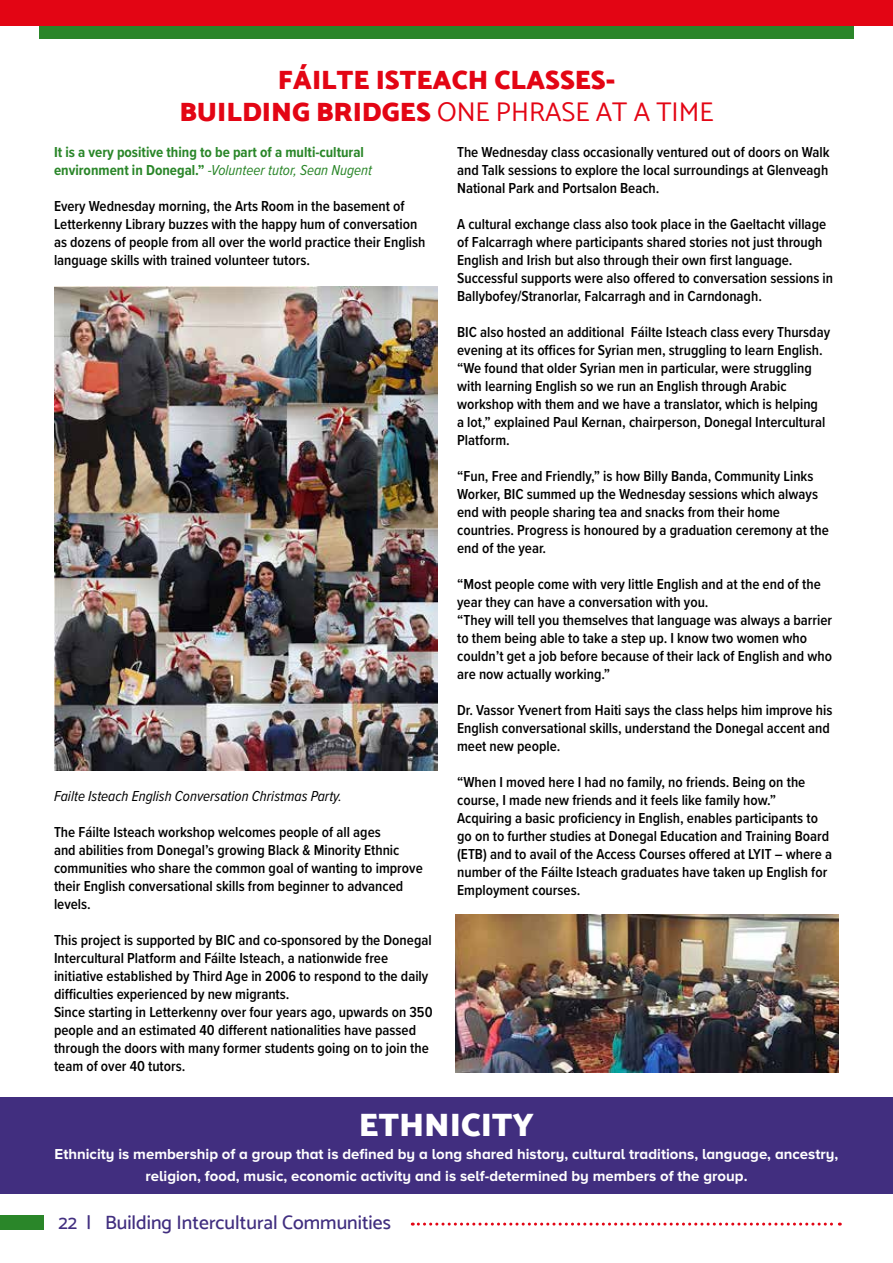
<style>
.page{position:relative;width:893px;height:1263px;background:#fff}
.page>*{position:absolute;margin:0;border:0;box-sizing:border-box;transform-origin:0 0}
.t1{font:900 33px "Catamaran";color:#fff}
.t2{font:900 27px/32.4px "Catamaran";color:#e30514;text-align:center}
.t3{font:500 19.5px "Catamaran";color:#412e7f}
.t4{font:600 15px/18px "Proxima Nova Cond";color:#000}
.t5{font:700 15px/22.5px "Proxima Nova A";color:#fff;text-align:center}
.t6{font:700 15px/18px "Proxima Nova Cond";color:#2a8629}
.t7{font:italic 15px "Proxima Nova Cond";color:#000}
.s1{font-weight:400}
.s2{font-weight:400;font-style:italic}
</style>
<div class="page">
<div style="left:39px;top:0;width:815px;height:38px;background:#2a8629"></div>
<div style="left:0;top:0;width:893px;height:25px;background:#e30514"></div>
<div style="left:0;top:1215px;width:44px;height:15px;background:#2a8629"></div>
<svg style="left:412px;top:1222px;width:428px;height:3px"></svg>
<img style="left:455px;top:914px;width:384px;height:159px">
<img style="left:54px;top:286px;width:383px;height:484px">
<div style="left:0;top:1097px;width:893px;height:96px;background:#412e7f"></div>
<hr style="left:892px;top:0;width:1px;height:1263px;background:#412e7f">
<h2 class="t2" style="left:179px;top:63px;width:535px">FÁILTE ISTEACH CLASSES-<br>BUILDING BRIDGES <span class="s1">ONE PHRASE AT A TIME</span></h2>
<p class="t6" style="left:54px;top:143px;width:320px">It is a very positive thing to be part of a multi-cultural environment in Donegal.” <span class="s2">-Volunteer tutor, Sean Nugent</span></p>
<p class="t4" style="left:54px;top:197px;width:373px">Every Wednesday morning, the Arts Room in the basement of Letterkenny Library buzzes with the happy hum of conversation as dozens of people from all over the world practice their English language skills with trained volunteer tutors.</p>
<p class="t4" style="left:457px;top:143px;width:374px;text-align:justify">The Wednesday class occasionally ventured out of doors on Walk and Talk sessions to explore the local surroundings at Glenveagh National Park and Portsalon Beach.</p>
<p class="t4" style="left:457px;top:215px;width:378px">A cultural exchange class also took place in the Gaeltacht village of Falcarragh where participants shared stories not just through English and Irish but also through their own first language.<br>Successful supports were also offered to conversation sessions in Ballybofey/Stranorlar, Falcarragh and in Carndonagh.</p>
<p class="t4" style="left:457px;top:323px;width:375px">BIC also hosted an additional Fáilte Isteach class every Thursday evening at its offices for Syrian men, struggling to learn English. “We found that older Syrian men in particular, were struggling with learning English so we run an English through Arabic workshop with them and we have a translator, which is helping<br>a lot,” explained Paul Kernan, chairperson, Donegal Intercultural Platform.</p>
<p class="t4" style="left:457px;top:467px;width:373px">“Fun, Free and Friendly,” is how Billy Banda, Community Links Worker, BIC summed up the Wednesday sessions which always end with people sharing tea and snacks from their home countries. Progress is honoured by a graduation ceremony at the end of the year.</p>
<p class="t4" style="left:457px;top:575px;width:377px">“Most people come with very little English and at the end of the year they can have a conversation with you.<br>“They will tell you themselves that language was always a barrier to them being able to take a step up. I know two women who couldn’t get a job before because of their lack of English and who are now actually working.”</p>
<p class="t4" style="left:457px;top:701px;width:377px">Dr. Vassor Yvenert from Haiti says the class helps him improve his<br>English conversational skills, understand the Donegal accent and meet new people.</p>
<p class="t4" style="left:457px;top:773px;width:377px">“When I moved here I had no family, no friends. Being on the course, I made new friends and it feels like family how.” Acquiring a basic proficiency in English, enables participants to go on to further studies at Donegal Education and Training Board (ETB) and to avail of the Access Courses offered at LYIT – where a number of the Fáilte Isteach graduates have taken up English for Employment courses.</p>
<p class="t7" style="left:54px;top:785px;width:290px">Failte Isteach English Conversation Christmas Party.</p>
<p class="t4" style="left:54px;top:822px;width:370px">The Fáilte Isteach workshop welcomes people of all ages<br>and abilities from Donegal’s growing Black &amp; Minority Ethnic communities who share the common goal of wanting to improve their English conversational skills from beginner to advanced levels.</p>
<p class="t4" style="left:54px;top:930px;width:380px">This project is supported by BIC and co-sponsored by the Donegal Intercultural Platform and Fáilte Isteach, a nationwide free initiative established by Third Age in 2006 to respond to the daily difficulties experienced by new migrants.<br>Since starting in Letterkenny over four years ago, upwards on 350 people and an estimated 40 different nationalities have passed through the doors with many former students going on to join the team of over 40 tutors.</p>
<h1 class="t1" style="left:359px;top:1106px;width:177px">ETHNICITY</h1>
<p class="t5" style="left:55px;top:1142px;width:785px">Ethnicity is membership of a group that is defined by a long shared history, cultural traditions, language, ancestry, religion, food, music, economic activity and is self-determined by members of the group.</p>
<h3 class="t3" style="left:58px;top:1211px;width:334px">22 | Building Intercultural Communities</h3>
</div>
